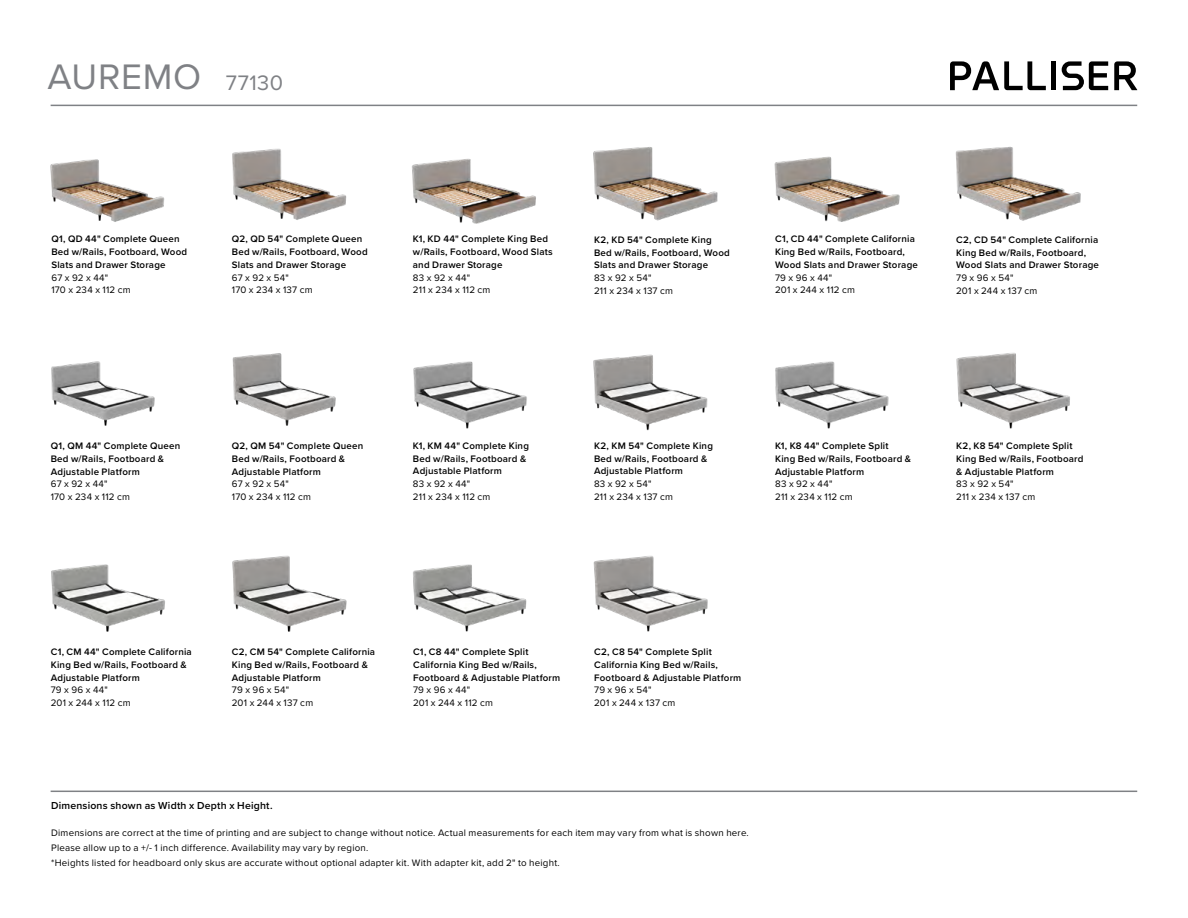
<style>
.page{position:relative;width:1188px;height:918px;background:#fff}
.page>*{position:absolute;margin:0;border:0;box-sizing:border-box;transform-origin:0 0}
.t1{font:36.75px "Proxima Nova";letter-spacing:.02em;color:#7f8185}
.t2{font:600 10.5px "Proxima Nova";letter-spacing:.02em;color:#000}
.t3{font:600 9.75px/12.8px "Proxima Nova";letter-spacing:.02em;color:#000}
.t4{font:9.75px/12.8px "Proxima Nova";letter-spacing:.025em;color:#000}
.s1{font-size:21.75px}
</style>
<div class="page">
<hr style="left:51px;top:105px;width:1086px;height:1px;background:#7f8185">
<svg style="left:950px;top:61px;width:96px;height:29px"></svg>
<div style="left:1051px;top:61px;width:5px;height:29px;background:#000"></div>
<svg style="left:1114px;top:61px;width:23px;height:29px"></svg>
<svg style="left:1062px;top:61px;width:46px;height:29px"></svg>
<img style="left:232px;top:148px;width:115px;height:72px">
<img style="left:774px;top:156px;width:126px;height:66px">
<img style="left:50px;top:159px;width:115px;height:63px">
<img style="left:412px;top:158px;width:124px;height:66px">
<img style="left:955px;top:146px;width:126px;height:75px">
<img style="left:593px;top:147px;width:125px;height:74px">
<img style="left:51px;top:353px;width:285px;height:73px">
<img style="left:413px;top:353px;width:657px;height:78px">
<img style="left:232px;top:555px;width:115px;height:77px">
<img style="left:593px;top:556px;width:115px;height:76px">
<img style="left:51px;top:564px;width:114px;height:68px">
<img style="left:413px;top:564px;width:114px;height:68px">
<hr style="left:51px;top:791px;width:1086px;height:1px;background:#7f8185">
<h1 class="t1" style="left:48px;top:50px;width:237px">AUREMO <span class="s1">77130</span></h1>
<p class="t3" style="left:51px;top:232px;width:137px">Q1, QD 44" Complete Queen<br>Bed w/Rails, Footboard, Wood<br>Slats and Drawer Storage</p>
<p class="t4" style="left:51px;top:271px;width:81px">67 x 92 x 44"<br>170 x 234 x 112 cm</p>
<p class="t3" style="left:232px;top:233px;width:137px">Q2, QD 54" Complete Queen<br>Bed w/Rails, Footboard, Wood<br>Slats and Drawer Storage</p>
<p class="t4" style="left:232px;top:271px;width:82px">67 x 92 x 54"<br>170 x 234 x 137 cm</p>
<p class="t3" style="left:413px;top:232px;width:142px">K1, KD 44" Complete King Bed w/Rails, Footboard, Wood Slats and Drawer Storage</p>
<p class="t4" style="left:413px;top:271px;width:79px">83 x 92 x 44"<br>211 x 234 x 112 cm</p>
<p class="t3" style="left:594px;top:233px;width:137px">K2, KD 54" Complete King<br>Bed w/Rails, Footboard, Wood<br>Slats and Drawer Storage</p>
<p class="t4" style="left:594px;top:271px;width:81px">83 x 92 x 54"<br>211 x 234 x 137 cm</p>
<p class="t3" style="left:775px;top:233px;width:144px">C1, CD 44" Complete California<br>King Bed w/Rails, Footboard,<br>Wood Slats and Drawer Storage</p>
<p class="t4" style="left:775px;top:271px;width:81px">79 x 96 x 44"<br>201 x 244 x 112 cm</p>
<p class="t3" style="left:956px;top:233px;width:144px">C2, CD 54" Complete California<br>King Bed w/Rails, Footboard,<br>Wood Slats and Drawer Storage</p>
<p class="t4" style="left:956px;top:271px;width:83px">79 x 96 x 54"<br>201 x 244 x 137 cm</p>
<p class="t3" style="left:51px;top:439px;width:131px">Q1, QM 44" Complete Queen<br>Bed w/Rails, Footboard &amp;<br>Adjustable Platform</p>
<p class="t4" style="left:51px;top:477px;width:81px">67 x 92 x 44"<br>170 x 234 x 112 cm</p>
<p class="t3" style="left:232px;top:439px;width:133px">Q2, QM 54" Complete Queen<br>Bed w/Rails, Footboard &amp;<br>Adjustable Platform</p>
<p class="t4" style="left:232px;top:477px;width:81px">67 x 92 x 54"<br>170 x 234 x 112 cm</p>
<p class="t3" style="left:413px;top:439px;width:118px">K1, KM 44" Complete King<br>Bed w/Rails, Footboard &amp;<br>Adjustable Platform</p>
<p class="t4" style="left:413px;top:477px;width:79px">83 x 92 x 44"<br>211 x 234 x 112 cm</p>
<p class="t3" style="left:594px;top:439px;width:120px">K2, KM 54" Complete King<br>Bed w/Rails, Footboard &amp;<br>Adjustable Platform</p>
<p class="t4" style="left:594px;top:477px;width:81px">83 x 92 x 54"<br>211 x 234 x 137 cm</p>
<p class="t3" style="left:775px;top:439px;width:138px">K1, K8 44" Complete Split<br>King Bed w/Rails, Footboard &amp;<br>Adjustable Platform</p>
<p class="t4" style="left:775px;top:477px;width:79px">83 x 92 x 44"<br>211 x 234 x 112 cm</p>
<p class="t3" style="left:956px;top:439px;width:129px">K2, K8 54" Complete Split<br>King Bed w/Rails, Footboard &amp; Adjustable Platform</p>
<p class="t4" style="left:956px;top:477px;width:81px">83 x 92 x 54"<br>211 x 234 x 137 cm</p>
<p class="t3" style="left:51px;top:645px;width:143px">C1, CM 44" Complete California<br>King Bed w/Rails, Footboard &amp;<br>Adjustable Platform</p>
<p class="t4" style="left:51px;top:683px;width:81px">79 x 96 x 44"<br>201 x 244 x 112 cm</p>
<p class="t3" style="left:232px;top:645px;width:145px">C2, CM 54" Complete California<br>King Bed w/Rails, Footboard &amp;<br>Adjustable Platform</p>
<p class="t4" style="left:232px;top:683px;width:83px">79 x 96 x 54"<br>201 x 244 x 137 cm</p>
<p class="t3" style="left:413px;top:645px;width:149px">C1, C8 44" Complete Split<br>California King Bed w/Rails,<br>Footboard &amp; Adjustable Platform</p>
<p class="t4" style="left:413px;top:683px;width:81px">79 x 96 x 44"<br>201 x 244 x 112 cm</p>
<p class="t3" style="left:594px;top:645px;width:149px">C2, C8 54" Complete Split<br>California King Bed w/Rails,<br>Footboard &amp; Adjustable Platform</p>
<p class="t4" style="left:594px;top:683px;width:83px">79 x 96 x 54"<br>201 x 244 x 137 cm</p>
<p class="t2" style="left:51px;top:797px;width:223px">Dimensions shown as Width x Depth x Height.</p>
<p class="t4" style="left:51px;top:825px;width:699px;line-height:15px">Dimensions are correct at the time of printing and are subject to change without notice. Actual measurements for each item may vary from what is shown here.<br>Please allow up to a +/- 1 inch difference. Availability may vary by region.<br>*Heights listed for headboard only skus are accurate without optional adapter kit. With adapter kit, add 2" to height.</p>
</div>
